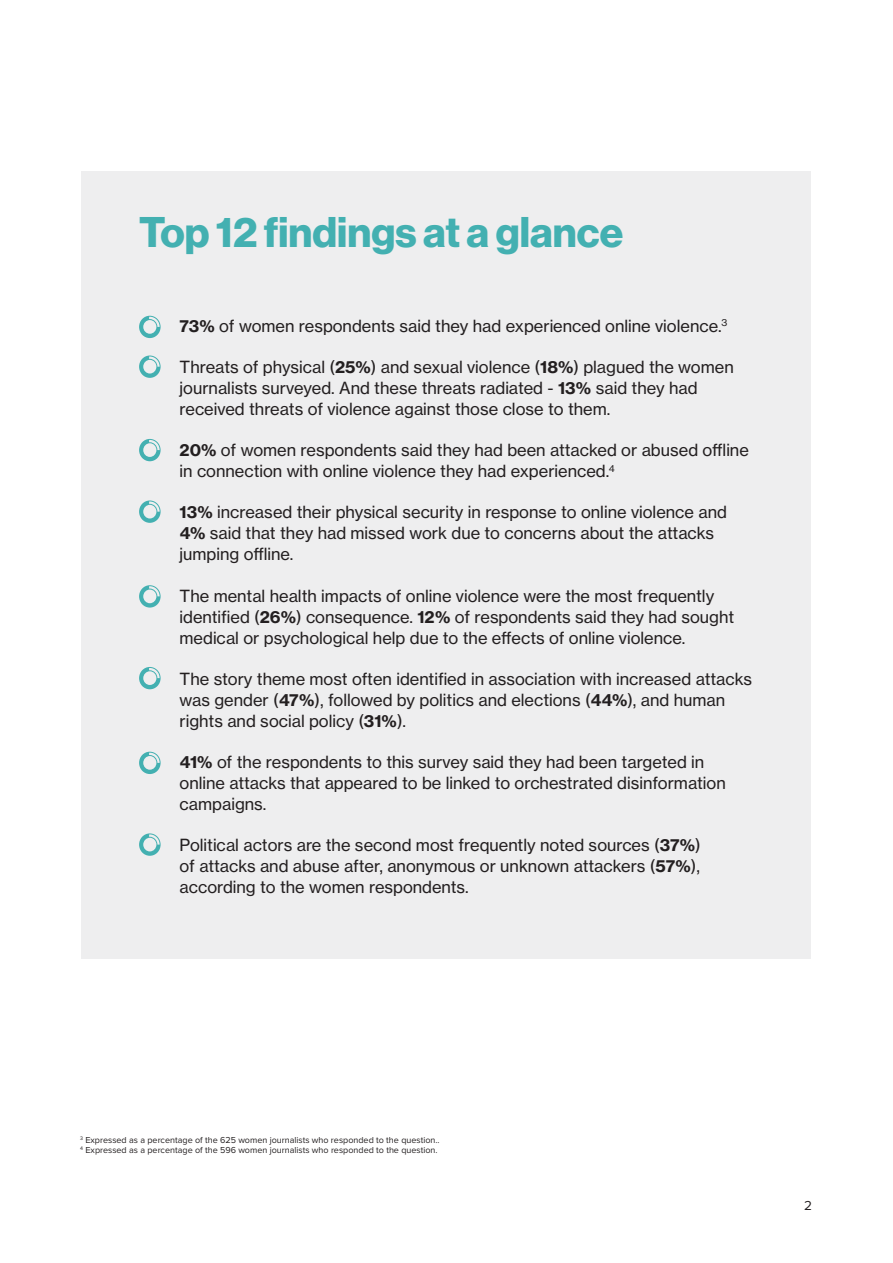
<style>
.page{position:relative;width:893px;height:1263px;background:#fff}
.page>*{position:absolute;margin:0;border:0;box-sizing:border-box;transform-origin:0 0}
.t1{font:42px "N Haas Grotesk DS Pro 75 Bd";color:#43b0b1}
.SNAP_box_bullets{font:16.5px/21px "N Haas Grotesk TX Pro 55 Rg";color:#231f20}
.t2{font:13.5px "Proxima Nova";color:#231f20}
.SNAP_footnote{font:9px "Proxima Nova";color:#231f20}
.s1{font-family:"N Haas Grotesk TX Pro 75 Bd"}
</style>
<div class="page">
<div style="left:81px;top:171px;width:729px;height:787px;background:#eeeeef"></div>
<svg style="left:139px;top:316px;width:22px;height:22px"></svg>
<svg style="left:139px;top:355px;width:22px;height:23px"></svg>
<svg style="left:139px;top:439px;width:22px;height:22px"></svg>
<svg style="left:139px;top:500px;width:22px;height:23px"></svg>
<svg style="left:139px;top:585px;width:22px;height:23px"></svg>
<svg style="left:139px;top:667px;width:22px;height:22px"></svg>
<svg style="left:139px;top:752px;width:22px;height:22px"></svg>
<svg style="left:139px;top:833px;width:22px;height:23px"></svg>
<p class="t1" style="left:139px;top:208px;width:486px">Top 12 findings at a glance</p>
<p class="SNAP_box_bullets" style="left:180px;top:315px;width:549px"><span class="s1">73%</span> of women respondents said they had experienced online violence.<sup>3</sup></p>
<p class="SNAP_box_bullets" style="left:180px;top:356px;width:556px">Threats of physical (<span class="s1">25%</span>) and sexual violence (<span class="s1">18%</span>) plagued the women journalists surveyed. And these threats radiated - <span class="s1">13%</span> said they had received threats of violence against those close to them.</p>
<p class="SNAP_box_bullets" style="left:180px;top:440px;width:571px"><span class="s1">20%</span> of women respondents said they had been attacked or abused offline in connection with online violence they had experienced.<sup>4</sup></p>
<p class="SNAP_box_bullets" style="left:180px;top:502px;width:549px"><span class="s1">13%</span> increased their physical security in response to online violence and<br><span class="s1">4%</span> said that they had missed work due to concerns about the attacks jumping offline.</p>
<p class="SNAP_box_bullets" style="left:180px;top:585px;width:556px">The mental health impacts of online violence were the most frequently identified (<span class="s1">26%</span>) consequence. <span class="s1">12%</span> of respondents said they had sought medical or psychological help due to the effects of online violence.</p>
<p class="SNAP_box_bullets" style="left:180px;top:668px;width:574px">The story theme most often identified in association with increased attacks was gender (<span class="s1">47%</span>), followed by politics and elections (<span class="s1">44%</span>), and human rights and social policy (<span class="s1">31%</span>).</p>
<p class="SNAP_box_bullets" style="left:180px;top:752px;width:548px"><span class="s1">41%</span> of the respondents to this survey said they had been targeted in online attacks that appeared to be linked to orchestrated disinformation campaigns.</p>
<p class="SNAP_box_bullets" style="left:180px;top:835px;width:523px;text-align:justify">Political actors are the second most frequently noted sources (<span class="s1">37%</span>) of attacks and abuse after, anonymous or unknown attackers (<span class="s1">57%</span>), according to the women respondents.</p>
<p class="SNAP_footnote" style="left:80px;top:1133px;width:361px"><sup>3</sup> Expressed as a percentage of the 625 women journalists who responded to the question..</p>
<p class="SNAP_footnote" style="left:80px;top:1144px;width:359px"><sup>4</sup> Expressed as a percentage of the 596 women journalists who responded to the question.</p>
<p class="t2" style="left:804px;top:1196px;width:9px">2</p>
</div>
